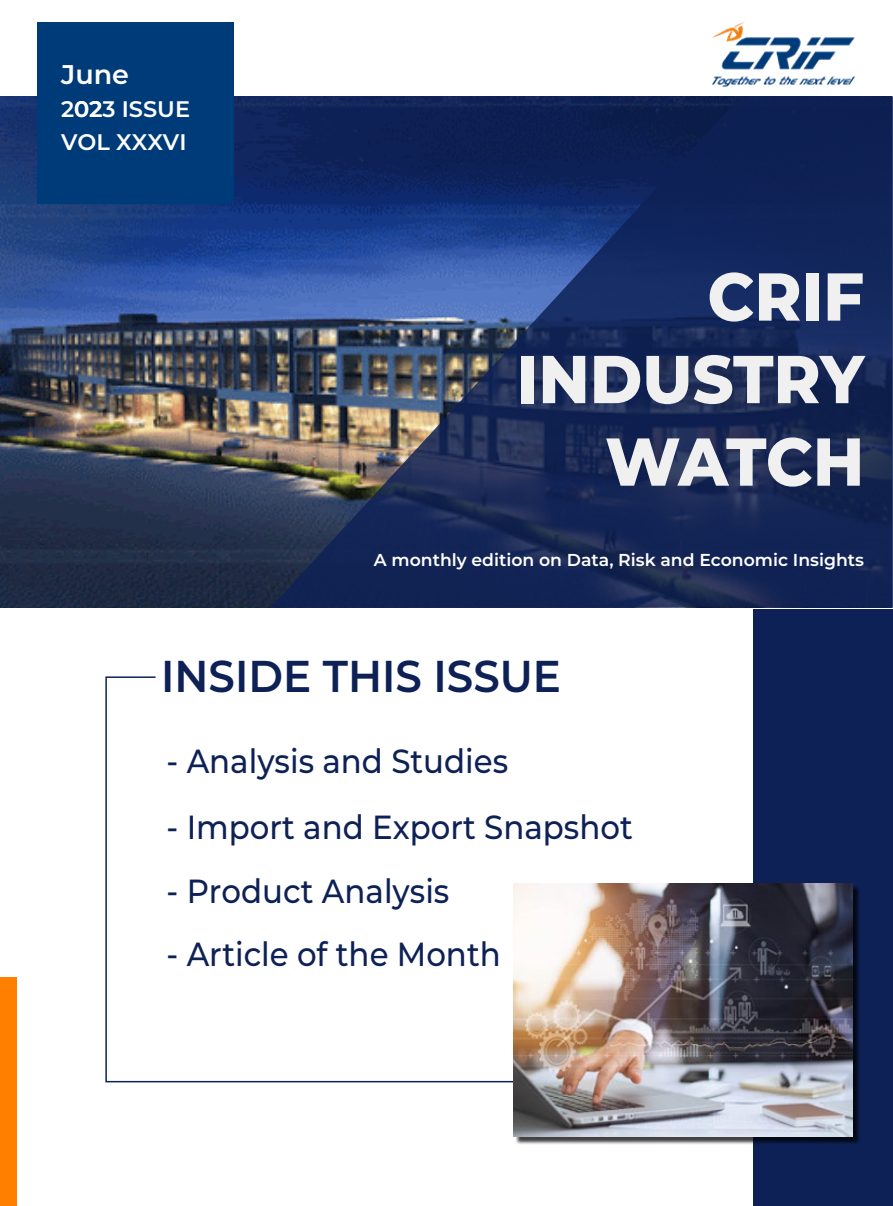
<style>
.page{position:relative;width:893px;height:1206px;background:#fff}
.page>*{position:absolute;margin:0;border:0;box-sizing:border-box;transform-origin:0 0}
.t1{font:800 67.5px/82.5px "Montserrat";color:#f0f0f0;text-align:right;scale:.94 1}
.t2{font:600 44.55px "Montserrat";color:#0e2156;scale:.94 1}
.t3{font:500 33.45px "Montserrat";color:#0e2156;scale:.92 1}
.t4{font:600 27px "Montserrat";color:#fff}
.t5{font:600 22.5px/33px "Montserrat";color:#fff}
.t6{font:600 17.25px "Montserrat";color:#fff}
</style>
<div class="page">
<div style="left:0;top:976px;width:16px;height:229px;background:#ff8000"></div>
<img style="left:0;top:96px;width:270px;height:511px">
<svg style="left:270px;top:96px;width:623px;height:511px;background:#213361"></svg>
<img style="left:712px;top:22px;width:143px;height:65px">
<div style="left:37px;top:22px;width:197px;height:182px;background:#003b79"></div>
<div style="left:753px;top:609px;width:140px;height:596px;background:#0e2156"></div>
<svg style="left:105px;top:676px;width:409px;height:407px"></svg>
<img style="left:514px;top:883px;width:345px;height:261px">
<img style="left:514px;top:883px;width:338px;height:253px">
<p class="t4" style="left:61px;top:55px;width:69px">June</p>
<p class="t5" style="left:61px;top:91px;width:130px">2023 ISSUE<br>VOL XXXVI</p>
<h1 class="t1" style="left:517px;top:252px;width:371px">CRIF<br>INDUSTRY<br>WATCH</h1>
<p class="t6" style="left:374px;top:548px;width:492px">A monthly edition on Data, Risk and Economic Insights</p>
<h2 class="t2" style="left:161px;top:644px;width:427px">INSIDE THIS ISSUE</h2>
<p class="t3" style="left:167px;top:737px;width:373px">- Analysis and Studies</p>
<p class="t3" style="left:167px;top:803px;width:508px">- Import and Export Snapshot</p>
<p class="t3" style="left:167px;top:867px;width:309px">- Product Analysis</p>
<p class="t3" style="left:167px;top:930px;width:365px">- Article of the Month</p>
</div>
